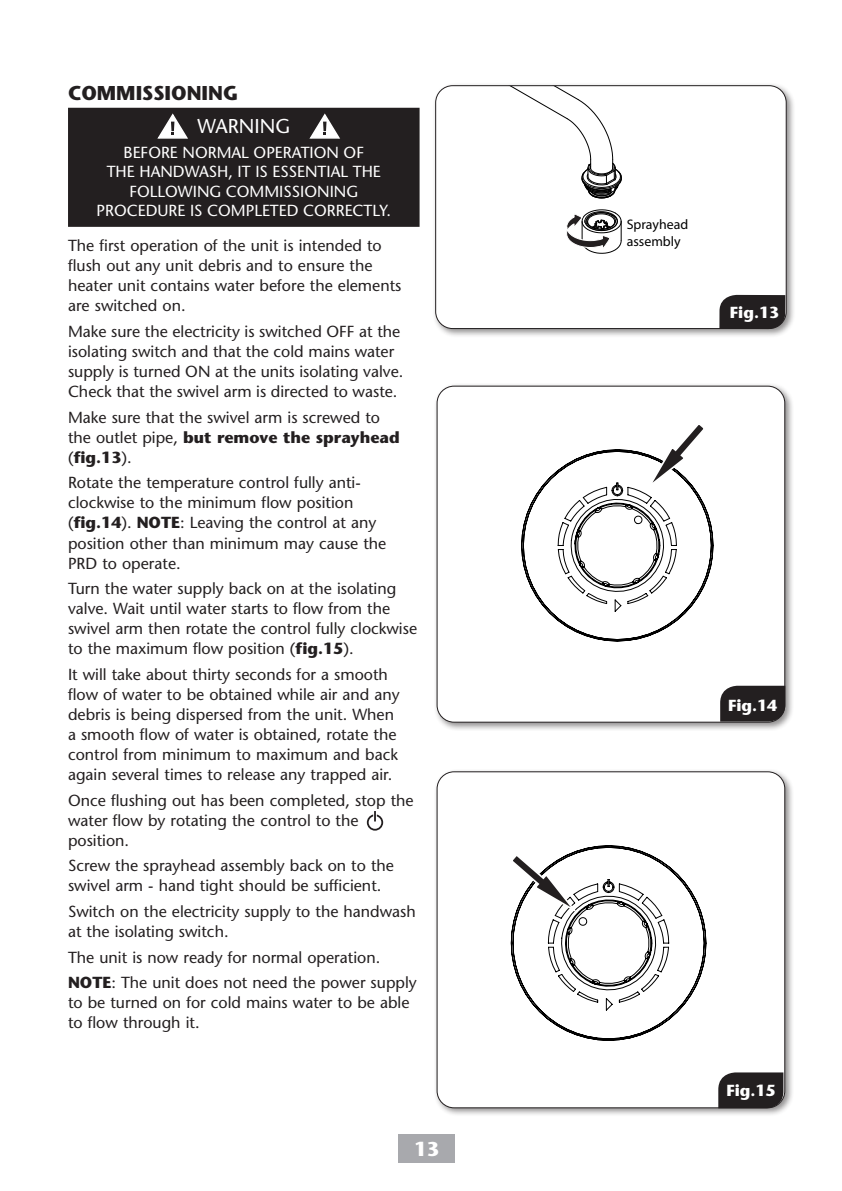
<style>
.page{position:relative;width:842px;height:1191px;background:#fff}
.page>*{position:absolute;margin:0;border:0;box-sizing:border-box;transform-origin:0 0}
.t1{font:700 20px "Stone Sans Std";color:#231f20}
.t2{font:500 20px "Stone Sans Std";color:#fff}
.t3{font:700 20px "Stone Sans Std";color:#fff}
.t4{font:500 16px/20px "Stone Sans Std";color:#231f20}
.t5{font:500 16px/19.2px "Stone Sans Std";color:#fff;text-align:center}
.t6{font:700 16px "Stone Sans Std";color:#fff}
.t7{font:13.8px/16.6px "Myriad Pro";color:#000}
.s1{font-weight:700}
</style>
<div class="page">
<div style="left:398px;top:1134px;width:57px;height:28px;background:#a8a9ad"></div>
<div style="left:434px;top:383px;width:360px;height:348px;background:#231f20;opacity:.5"></div>
<div style="left:437px;top:386px;width:348px;height:336px;background:#fff;border-radius:17px"></div>
<div style="left:437px;top:386px;width:348px;height:336px;border:1px solid #231f20;border-radius:17px"></div>
<div style="left:434px;top:768px;width:360px;height:349px;background:#231f20;opacity:.5"></div>
<div style="left:437px;top:772px;width:348px;height:335px;background:#fff;border-radius:17px"></div>
<div style="left:437px;top:771px;width:348px;height:337px;border:1px solid #231f20;border-radius:17px"></div>
<svg style="left:367px;top:811px;width:16px;height:19px"></svg>
<div style="left:69px;top:109px;width:350px;height:117px;background:#231f20"></div>
<div style="left:68px;top:108px;width:352px;height:119px;border:2px solid #231f20"></div>
<svg style="left:157px;top:113px;width:31px;height:26px"></svg>
<svg style="left:309px;top:113px;width:31px;height:26px"></svg>
<svg style="left:521px;top:449px;width:193px;height:193px"></svg>
<svg style="left:510px;top:845px;width:197px;height:196px"></svg>
<svg style="left:643px;top:425px;width:64px;height:68px"></svg>
<svg style="left:510px;top:852px;width:71px;height:64px"></svg>
<svg style="left:720px;top:685px;width:65px;height:36px;background:#2f2c2d"></svg>
<svg style="left:718px;top:1072px;width:65px;height:36px;background:#2e2a2b"></svg>
<div style="left:432px;top:82px;width:363px;height:256px;background:#231f20;opacity:.5"></div>
<div style="left:436px;top:86px;width:350px;height:242px;background:#fff;border-radius:17px"></div>
<svg style="left:436px;top:86px;width:186px;height:112px"></svg>
<svg style="left:566px;top:209px;width:56px;height:45px"></svg>
<div style="left:435px;top:85px;width:352px;height:244px;border:1px solid #231f20;border-radius:17px"></div>
<svg style="left:719px;top:295px;width:66px;height:34px;background:#2c2829"></svg>
<p class="t1" style="left:68px;top:81px;width:172px">COMMISSIONING</p>
<p class="t2" style="left:197px;top:115px;width:94px">WARNING</p>
<p class="t5" style="left:124px;top:143px;width:242px">BEFORE NORMAL OPERATION OF</p>
<p class="t5" style="left:107px;top:162px;width:276px">THE HANDWASH, IT IS ESSENTIAL THE<br>FOLLOWING COMMISSIONING</p>
<p class="t5" style="left:97px;top:201px;width:296px">PROCEDURE IS COMPLETED CORRECTLY.</p>
<p class="t4" style="left:68px;top:236px;width:335px">The first operation of the unit is intended to flush out any unit debris and to ensure the heater unit contains water before the elements are switched on.</p>
<p class="t4" style="left:68px;top:321px;width:337px">Make sure the electricity is switched OFF at the isolating switch and that the cold mains water supply is turned ON at the units isolating valve.<br>Check that the swivel arm is directed to waste.</p>
<p class="t4" style="left:68px;top:407px;width:333px">Make sure that the swivel arm is screwed to the outlet pipe, <span class="s1">but remove the sprayhead </span>(<span class="s1">fig.13</span>).</p>
<p class="t4" style="left:68px;top:473px;width:320px">Rotate the temperature control fully anti&shy;clockwise to the minimum flow position (<span class="s1">fig.14</span>). <span class="s1">NOTE</span>: Leaving the control at any position other than minimum may cause the PRD to operate.</p>
<p class="t4" style="left:68px;top:578px;width:351px">Turn the water supply back on at the isolating valve. Wait until water starts to flow from the swivel arm then rotate the control fully clockwise to the maximum flow position (<span class="s1">fig.15</span>).</p>
<p class="t4" style="left:68px;top:664px;width:333px">It will take about thirty seconds for a smooth flow of water to be obtained while air and any debris is being dispersed from the unit. When</p>
<p class="t4" style="left:68px;top:724px;width:330px">a smooth flow of water is obtained, rotate the</p>
<p class="t4" style="left:68px;top:744px;width:331px">control from minimum to maximum and back</p>
<p class="t4" style="left:68px;top:764px;width:326px">again several times to release any trapped air.</p>
<p class="t4" style="left:68px;top:790px;width:347px">Once flushing out has been completed, stop the water flow by rotating the control to the position.</p>
<p class="t4" style="left:68px;top:855px;width:327px">Screw the sprayhead assembly back on to the swivel arm - hand tight should be sufficient.</p>
<p class="t4" style="left:68px;top:901px;width:349px">Switch on the electricity supply to the handwash at the isolating switch.</p>
<p class="t4" style="left:68px;top:947px;width:314px">The unit is now ready for normal operation.</p>
<p class="t4" style="left:68px;top:972px;width:350px"><span class="s1">NOTE</span>: The unit does not need the power supply to be turned on for cold mains water to be able to flow through it.</p>
<p class="t3" style="left:414px;top:1136px;width:27px">13</p>
<p class="t7" style="left:627px;top:216px;width:63px">Sprayhead assembly</p>
<p class="t6" style="left:730px;top:303px;width:51px">Fig.13</p>
<p class="t6" style="left:728px;top:695px;width:51px">Fig.14</p>
<p class="t6" style="left:726px;top:1080px;width:51px">Fig.15</p>
</div>
